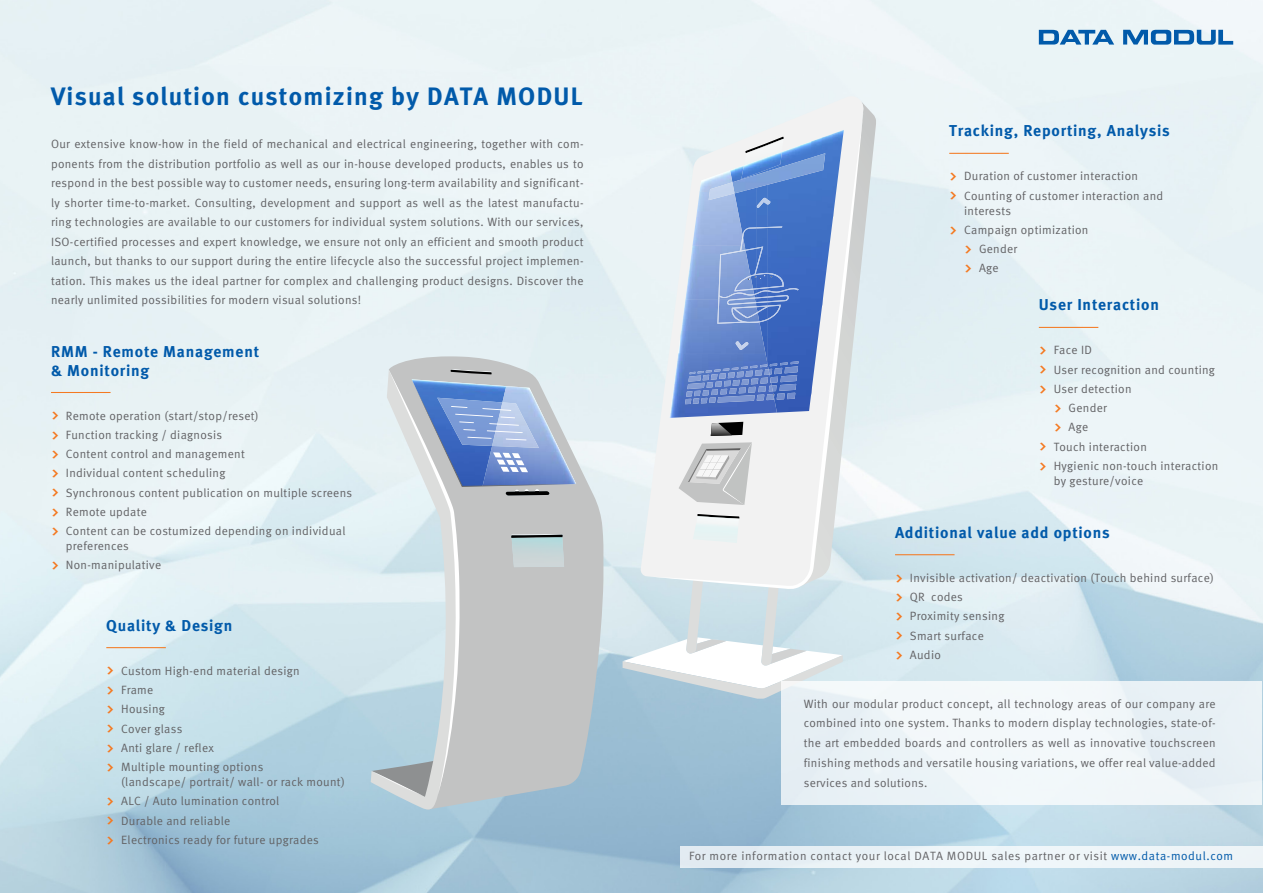
<style>
.page{position:relative;width:1263px;height:893px;background:#fff}
.page>*{position:absolute;margin:0;border:0;box-sizing:border-box;transform-origin:0 0}
.t1{font:25.2px "Meta Bold LF";letter-spacing:.05em;color:#015aaa}
.t2{font:15.75px/18.9px "Meta Bold LF";letter-spacing:.05em;color:#015aaa}
.Fließtext{font:12px/19.5px "Meta Normal LF";letter-spacing:.025em;color:#636366}
.Fließtext-2{font:12px "Meta Normal LF";letter-spacing:.05em;color:#636366}
.s1{font-size:18.6px;color:#f47921}
.s2{color:#015aaa}
</style>
<div class="page">
<svg style="left:622px;top:101px;width:254px;height:598px"></svg>
<svg style="left:389px;top:356px;width:214px;height:453px;background:#c6cfd3"></svg>
<img style="left:451px;top:369px;width:41px;height:1px">
<img style="left:570px;top:386px;width:6px;height:100px">
<svg style="left:371px;top:370px;width:199px;height:442px;background:#bdc9d3"></svg>
<div style="left:781px;top:681px;width:481px;height:124px;background:#eef4f7"></div>
<hr style="left:51px;top:392px;width:60px;height:1px;background:#f47921">
<hr style="left:895px;top:554px;width:59px;height:1px;background:#f47921">
<hr style="left:1039px;top:327px;width:59px;height:1px;background:#f47921">
<hr style="left:949px;top:153px;width:60px;height:1px;background:#f47921">
<hr style="left:106px;top:647px;width:60px;height:1px;background:#f47921">
<svg style="left:1039px;top:30px;width:75px;height:15px"></svg>
<svg style="left:1123px;top:30px;width:110px;height:15px;background:#679dcb"></svg>
<div style="left:680px;top:846px;width:583px;height:21px;background:#edf4f8"></div>
<p class="t1" style="left:51px;top:81px;width:533px">Visual solution customizing by DATA MODUL</p>
<p class="Fließtext" style="left:51px;top:134px;width:534px;text-align:justify">Our extensive know-how in the field of mechanical and electrical engineering, together with com&shy;ponents from the distribution portfolio as well as our in-house developed products, enables us to respond in the best possible way to customer needs, ensuring long-term availability and significant&shy;ly shorter time-to-market. Consulting, development and support as well as the latest manufactu&shy;ring technologies are available to our customers for individual system solutions. With our services, ISO-certified processes and expert knowledge, we ensure not only an efficient and smooth product launch, but thanks to our support during the entire lifecycle also the successful project implemen&shy;tation. This makes us the ideal partner for complex and challenging product designs. Discover the nearly unlimited possibilities for modern visual solutions!</p>
<p class="t2" style="left:51px;top:341px;width:210px">RMM - Remote Management &amp; Monitoring</p>
<p class="Fließtext" style="left:51px;top:405px;width:209px"><span class="s1">›</span> Remote operation (start/stop/reset)</p>
<p class="Fließtext" style="left:51px;top:425px;width:173px"><span class="s1">›</span> Function tracking / diagnosis</p>
<p class="Fließtext" style="left:51px;top:444px;width:195px"><span class="s1">›</span> Content control and management</p>
<p class="Fließtext" style="left:51px;top:463px;width:176px"><span class="s1">›</span> Individual content scheduling</p>
<p class="Fließtext" style="left:51px;top:482px;width:303px"><span class="s1">›</span> Synchronous content publication on multiple screens</p>
<p class="Fließtext" style="left:51px;top:502px;width:97px"><span class="s1">›</span> Remote update</p>
<p class="Fließtext" style="left:66px;top:523px;width:281px;line-height:15px;text-indent:-15px"><span class="s1">›</span> Content can be costumized depending on individual preferences</p>
<p class="Fließtext" style="left:51px;top:555px;width:112px"><span class="s1">›</span> Non-manipulative</p>
<p class="t2" style="left:106px;top:616px;width:128px">Quality &amp; Design</p>
<p class="Fließtext" style="left:106px;top:661px;width:195px"><span class="s1">›</span> Custom High-end material design</p>
<p class="Fließtext" style="left:106px;top:680px;width:49px"><span class="s1">›</span> Frame</p>
<p class="Fließtext" style="left:106px;top:699px;width:60px"><span class="s1">›</span> Housing</p>
<p class="Fließtext" style="left:106px;top:718px;width:78px"><span class="s1">›</span> Cover glass</p>
<p class="Fließtext" style="left:106px;top:738px;width:109px"><span class="s1">›</span> Anti glare / reflex</p>
<p class="Fließtext" style="left:121px;top:759px;width:225px;line-height:15px;text-indent:-15px"><span class="s1">›</span> Multiple mounting options<br>(landscape/ portrait/ wall- or rack mount)</p>
<p class="Fließtext" style="left:106px;top:791px;width:175px"><span class="s1">›</span> ALC / Auto lumination control</p>
<p class="Fließtext" style="left:106px;top:810px;width:125px"><span class="s1">›</span> Durable and reliable</p>
<p class="Fließtext" style="left:106px;top:830px;width:214px"><span class="s1">›</span> Electronics ready for future upgrades</p>
<p class="t2" style="left:949px;top:121px;width:222px">Tracking, Reporting, Analysis</p>
<p class="Fließtext" style="left:949px;top:166px;width:190px"><span class="s1">›</span> Duration of customer interaction</p>
<p class="Fließtext" style="left:964px;top:188px;width:201px;line-height:15px;text-indent:-15px"><span class="s1">›</span> Counting of customer interaction and interests</p>
<p class="Fließtext" style="left:949px;top:220px;width:141px"><span class="s1">›</span> Campaign optimization</p>
<p class="Fließtext" style="left:964px;top:239px;width:55px"><span class="s1">›</span> Gender</p>
<p class="Fließtext" style="left:964px;top:258px;width:36px"><span class="s1">›</span> Age</p>
<p class="t2" style="left:1039px;top:295px;width:122px">User Interaction</p>
<p class="Fließtext" style="left:1039px;top:340px;width:55px"><span class="s1">›</span> Face ID</p>
<p class="Fließtext" style="left:1039px;top:360px;width:178px"><span class="s1">›</span> User recognition and counting</p>
<p class="Fließtext" style="left:1039px;top:379px;width:94px"><span class="s1">›</span> User detection</p>
<p class="Fließtext" style="left:1054px;top:398px;width:55px"><span class="s1">›</span> Gender</p>
<p class="Fließtext" style="left:1054px;top:417px;width:36px"><span class="s1">›</span> Age</p>
<p class="Fließtext" style="left:1039px;top:437px;width:110px"><span class="s1">›</span> Touch interaction</p>
<p class="Fließtext" style="left:1054px;top:458px;width:166px;line-height:15px;text-indent:-15px"><span class="s1">›</span> Hygienic non-touch interaction by gesture/voice</p>
<p class="t2" style="left:895px;top:523px;width:216px">Additional value add options</p>
<p class="Fließtext" style="left:895px;top:568px;width:320px"><span class="s1">›</span> Invisible activation/ deactivation (Touch behind surface)</p>
<p class="Fließtext" style="left:895px;top:587px;width:69px"><span class="s1">›</span> QR codes</p>
<p class="Fließtext" style="left:895px;top:606px;width:111px"><span class="s1">›</span> Proximity sensing</p>
<p class="Fließtext" style="left:895px;top:625px;width:90px"><span class="s1">›</span> Smart surface</p>
<p class="Fließtext" style="left:895px;top:645px;width:47px"><span class="s1">›</span> Audio</p>
<p class="Fließtext" style="left:804px;top:693px;width:413px;line-height:20px;text-align:justify">With our modular product concept, all technology areas of our company are combined into one system. Thanks to modern display technologies, state-of&shy;the art embedded boards and controllers as well as innovative touchscreen finishing methods and versatile housing variations, we offer real value-added services and solutions.</p>
<p class="Fließtext-2" style="left:689px;top:849px;width:546px">For more information contact your local DATA MODUL sales partner or visit <span class="s2">www.data-modul.com</span></p>
</div>
